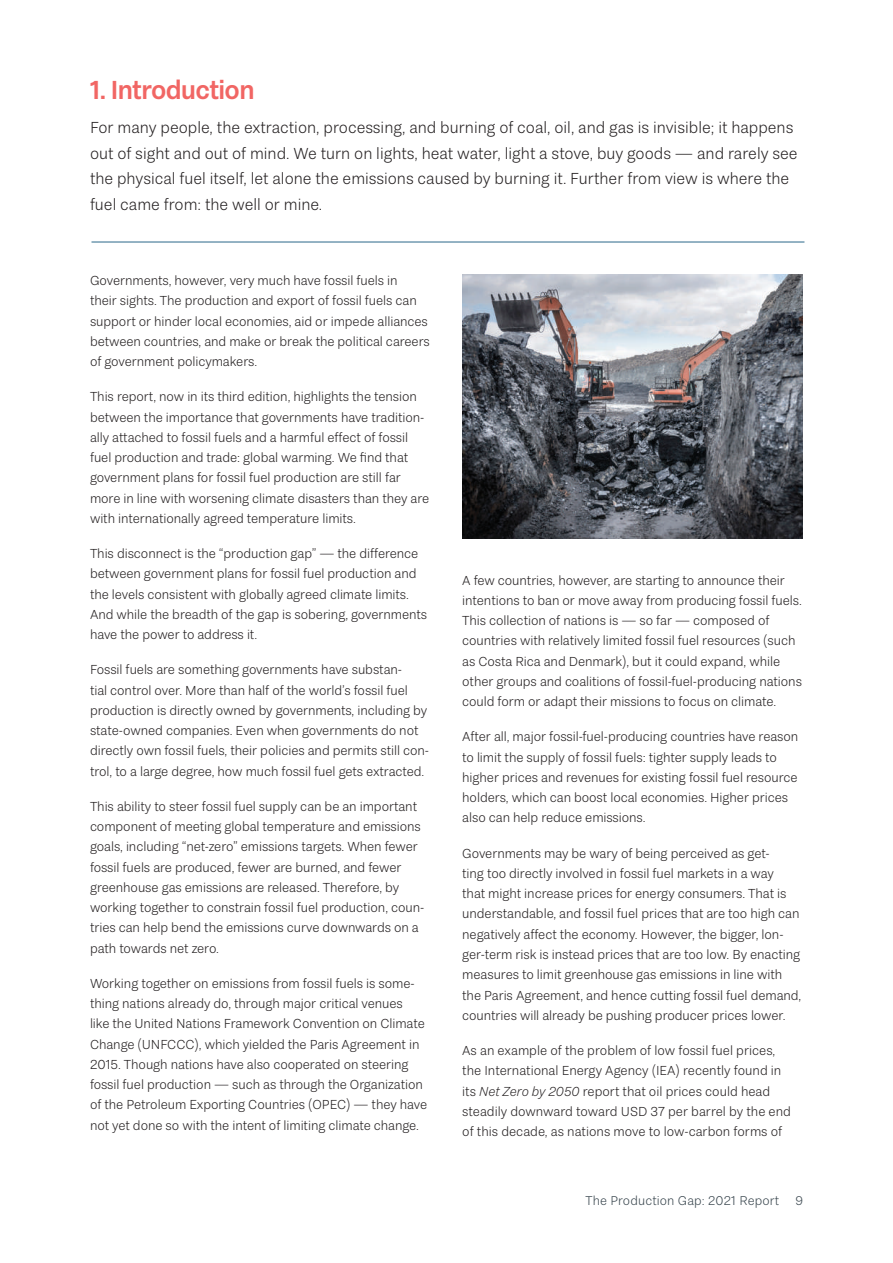
<style>
.page{position:relative;width:893px;height:1263px;background:#fff}
.page>*{position:absolute;margin:0;border:0;box-sizing:border-box;transform-origin:0 0}
.t1{font:600 27px "Passenger Sans";letter-spacing:-.02em;color:#f16664}
.t2{font:300 16.5px/25.5px "Passenger Sans";color:#231f20}
.t3{font:300 13.5px/20.2px "Passenger Sans";letter-spacing:-.005em;color:#231f20}
.t4{font:300 13.2px "Passenger Sans";letter-spacing:.01em;color:#38454d}
.s1{font-style:italic}
</style>
<div class="page">
<hr style="left:92px;top:242px;width:712px;height:1px;background:#2a6889">
<img style="left:462px;top:275px;width:341px;height:263px">
<h1 class="t1" style="left:90px;top:75px;width:166px">1. Introduction</h1>
<p class="t2" style="left:90px;top:115px;width:709px">For many people, the extraction, processing, and burning of coal, oil, and gas is invisible; it happens out of sight and out of mind. We turn on lights, heat water, light a stove, buy goods — and rarely see the physical fuel itself, let alone the emissions caused by burning it. Further from view is where the fuel came from: the well or mine.</p>
<p class="t3" style="left:90px;top:270px;width:341px">Governments, however, very much have fossil fuels in<br>their sights. The production and export of fossil fuels can support or hinder local economies, aid or impede alliances between countries, and make or break the political careers of government policymakers.</p>
<p class="t3" style="left:90px;top:387px;width:341px">This report, now in its third edition, highlights the tension between the importance that governments have tradition&shy;ally attached to fossil fuels and a harmful effect of fossil fuel production and trade: global warming. We find that government plans for fossil fuel production are still far more in line with worsening climate disasters than they are with internationally agreed temperature limits.</p>
<p class="t3" style="left:90px;top:543px;width:339px">This disconnect is the “production gap” — the difference between government plans for fossil fuel production and the levels consistent with globally agreed climate limits.<br>And while the breadth of the gap is sobering, governments have the power to address it.</p>
<p class="t3" style="left:90px;top:660px;width:341px">Fossil fuels are something governments have substan-<br>tial control over. More than half of the world’s fossil fuel production is directly owned by governments, including by state-owned companies. Even when governments do not directly own fossil fuels, their policies and permits still con&shy;trol, to a large degree, how much fossil fuel gets extracted.</p>
<p class="t3" style="left:90px;top:796px;width:336px">This ability to steer fossil fuel supply can be an important component of meeting global temperature and emissions goals, including “net-zero” emissions targets. When fewer fossil fuels are produced, fewer are burned, and fewer greenhouse gas emissions are released. Therefore, by working together to constrain fossil fuel production, coun&shy;tries can help bend the emissions curve downwards on a path towards net zero.</p>
<p class="t3" style="left:90px;top:973px;width:339px">Working together on emissions from fossil fuels is some&shy;thing nations already do, through major critical venues<br>like the United Nations Framework Convention on Climate Change (UNFCCC), which yielded the Paris Agreement in 2015. Though nations have also cooperated on steering fossil fuel production — such as through the Organization of the Petroleum Exporting Countries (OPEC) — they have not yet done so with the intent of limiting climate change.</p>
<p class="t3" style="left:462px;top:570px;width:341px">A few countries, however, are starting to announce their intentions to ban or move away from producing fossil fuels.<br>This collection of nations is — so far — composed of countries with relatively limited fossil fuel resources (such as Costa Rica and Denmark), but it could expand, while other groups and coalitions of fossil-fuel-producing nations could form or adapt their missions to focus on climate.</p>
<p class="t3" style="left:462px;top:727px;width:338px">After all, major fossil-fuel-producing countries have reason to limit the supply of fossil fuels: tighter supply leads to higher prices and revenues for existing fossil fuel resource holders, which can boost local economies. Higher prices also can help reduce emissions.</p>
<p class="t3" style="left:462px;top:843px;width:341px">Governments may be wary of being perceived as get-<br>ting too directly involved in fossil fuel markets in a way<br>that might increase prices for energy consumers. That is understandable, and fossil fuel prices that are too high can negatively affect the economy. However, the bigger, lon&shy;ger-term risk is instead prices that are too low. By enacting measures to limit greenhouse gas emissions in line with the Paris Agreement, and hence cutting fossil fuel demand, countries will already be pushing producer prices lower.</p>
<p class="t3" style="left:462px;top:1040px;width:330px">As an example of the problem of low fossil fuel prices, the International Energy Agency (IEA) recently found in its <span class="s1">Net Zero by 2050</span> report that oil prices could head steadily downward toward USD 37 per barrel by the end of this decade, as nations move to low-carbon forms of</p>
<p class="t4" style="left:585px;top:1193px;width:219px">The Production Gap: 2021 Report 9</p>
</div>
